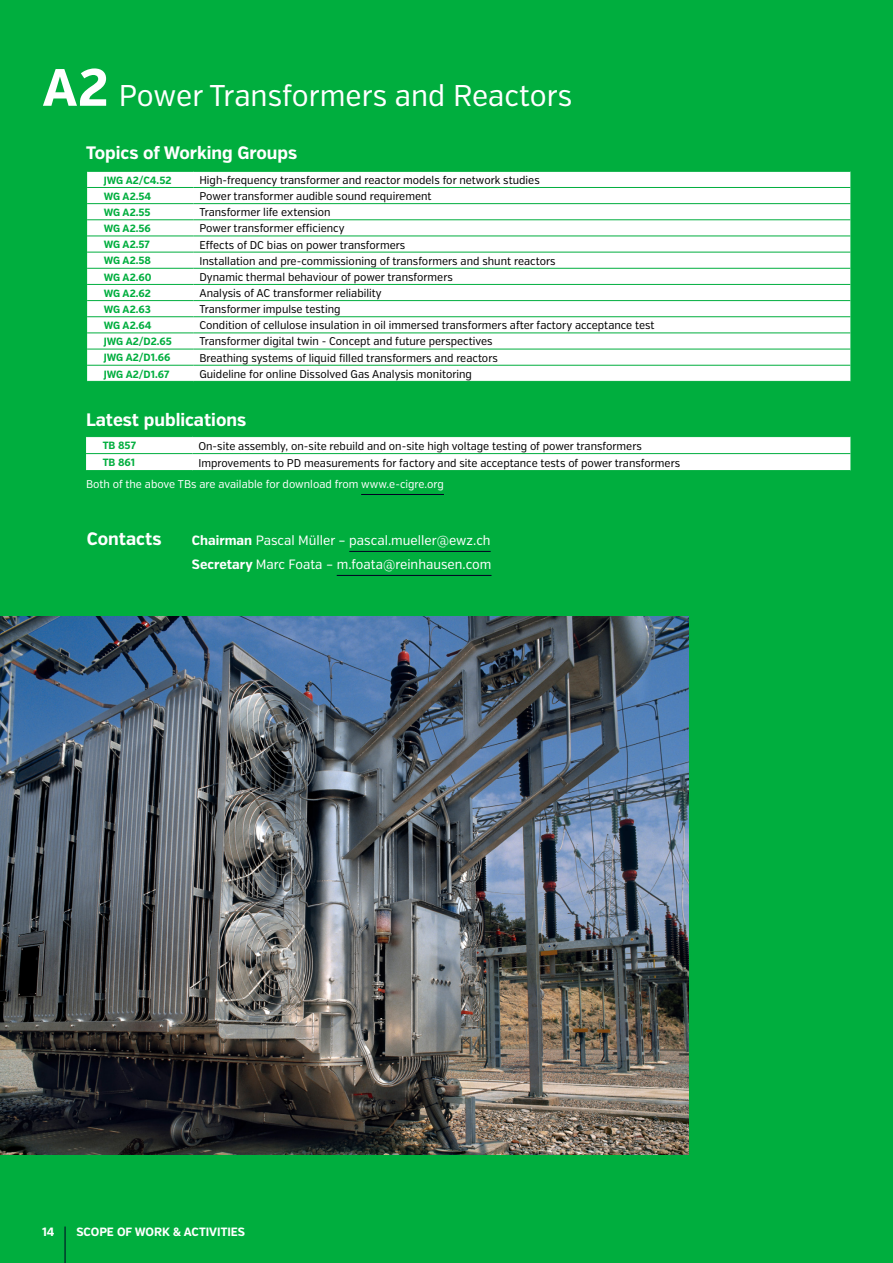
<style>
.page{position:relative;width:893px;height:1263px;background:#00ae3e}
.page>*{position:absolute;margin:0;border:0;box-sizing:border-box;transform-origin:0 0}
.t1{font:30px "Verb Cond";color:#fff}
.t2{font:700 18px "Verb Cond";color:#fff}
.t3{font:13.5px/24px "Verb Cond";color:#fff}
.t4{font:700 12px "Verb Cond";color:#fff}
.t5{font:11.25px "Verb Cond";color:#000}
.t6{font:11.25px "Verb Cond";color:#fff}
.t7{font:700 10.5px "Verb Cond";color:#00ae3e}
.s1{font-weight:700;font-size:52.5px}
.s2{font-weight:700}
</style>
<div class="page">
<img style="left:0;top:617px;width:689px;height:537px">
<div style="left:87px;top:172px;width:763px;height:209px;background:#fff"></div>
<hr style="left:87px;top:187px;width:106px;height:1px;background:#00ae3e">
<hr style="left:193px;top:187px;width:657px;height:1px;background:#00ae3e">
<hr style="left:87px;top:203px;width:106px;height:1px;background:#00ae3e">
<hr style="left:193px;top:203px;width:657px;height:1px;background:#00ae3e">
<hr style="left:87px;top:219px;width:106px;height:1px;background:#00ae3e">
<hr style="left:193px;top:219px;width:657px;height:1px;background:#00ae3e">
<hr style="left:87px;top:236px;width:106px;height:1px;background:#00ae3e">
<hr style="left:193px;top:236px;width:657px;height:1px;background:#00ae3e">
<hr style="left:87px;top:252px;width:106px;height:1px;background:#00ae3e">
<hr style="left:193px;top:252px;width:657px;height:1px;background:#00ae3e">
<hr style="left:87px;top:268px;width:106px;height:1px;background:#00ae3e">
<hr style="left:193px;top:268px;width:657px;height:1px;background:#00ae3e">
<hr style="left:87px;top:284px;width:106px;height:1px;background:#00ae3e">
<hr style="left:193px;top:284px;width:657px;height:1px;background:#00ae3e">
<hr style="left:87px;top:300px;width:106px;height:1px;background:#00ae3e">
<hr style="left:193px;top:300px;width:657px;height:1px;background:#00ae3e">
<hr style="left:87px;top:316px;width:106px;height:1px;background:#00ae3e">
<hr style="left:193px;top:316px;width:657px;height:1px;background:#00ae3e">
<hr style="left:87px;top:332px;width:106px;height:1px;background:#00ae3e">
<hr style="left:193px;top:332px;width:657px;height:1px;background:#00ae3e">
<hr style="left:87px;top:349px;width:106px;height:1px;background:#00ae3e">
<hr style="left:193px;top:349px;width:657px;height:1px;background:#00ae3e">
<hr style="left:87px;top:365px;width:106px;height:1px;background:#00ae3e">
<hr style="left:193px;top:365px;width:657px;height:1px;background:#00ae3e">
<div style="left:86px;top:437px;width:764px;height:33px;background:#fff"></div>
<hr style="left:86px;top:453px;width:106px;height:1px;background:#00ae3e">
<hr style="left:192px;top:453px;width:658px;height:1px;background:#00ae3e">
<hr style="left:361px;top:494px;width:83px;height:1px;background:#002">
<hr style="left:349px;top:551px;width:142px;height:1px;background:#002">
<hr style="left:337px;top:575px;width:154px;height:1px;background:#002">
<hr style="left:65px;top:1227px;width:1px;height:36px;background:#002">
<h1 class="t1" style="left:43px;top:77px;width:531px"><span class="s1">A2</span> Power Transformers and Reactors</h1>
<h2 class="t2" style="left:86px;top:142px;width:213px">Topics of Working Groups</h2>
<p class="t7" style="left:104px;top:174px;width:69px">JWG A2/C4.52</p>
<p class="t5" style="left:199px;top:173px;width:342px">High-frequency transformer and reactor models for network studies</p>
<p class="t7" style="left:104px;top:190px;width:49px">WG A2.54</p>
<p class="t5" style="left:199px;top:189px;width:234px">Power transformer audible sound requirement</p>
<p class="t7" style="left:104px;top:206px;width:48px">WG A2.55</p>
<p class="t5" style="left:199px;top:206px;width:133px">Transformer life extension</p>
<p class="t7" style="left:104px;top:222px;width:49px">WG A2.56</p>
<p class="t5" style="left:199px;top:222px;width:147px">Power transformer efficiency</p>
<p class="t7" style="left:104px;top:238px;width:48px">WG A2.57</p>
<p class="t5" style="left:199px;top:238px;width:207px">Effects of DC bias on power transformers</p>
<p class="t7" style="left:104px;top:254px;width:49px">WG A2.58</p>
<p class="t5" style="left:199px;top:254px;width:358px">Installation and pre-commissioning of transformers and shunt reactors</p>
<p class="t7" style="left:104px;top:271px;width:49px">WG A2.60</p>
<p class="t5" style="left:199px;top:270px;width:255px">Dynamic thermal behaviour of power transformers</p>
<p class="t7" style="left:104px;top:287px;width:49px">WG A2.62</p>
<p class="t5" style="left:199px;top:286px;width:184px">Analysis of AC transformer reliability</p>
<p class="t7" style="left:104px;top:303px;width:49px">WG A2.63</p>
<p class="t5" style="left:199px;top:303px;width:143px">Transformer impulse testing</p>
<p class="t7" style="left:104px;top:319px;width:49px">WG A2.64</p>
<p class="t5" style="left:199px;top:319px;width:457px">Condition of cellulose insulation in oil immersed transformers after factory acceptance test</p>
<p class="t7" style="left:104px;top:335px;width:70px">JWG A2/D2.65</p>
<p class="t5" style="left:199px;top:335px;width:295px">Transformer digital twin - Concept and future perspectives</p>
<p class="t7" style="left:104px;top:351px;width:68px">JWG A2/D1.66</p>
<p class="t5" style="left:199px;top:351px;width:300px">Breathing systems of liquid filled transformers and reactors</p>
<p class="t7" style="left:104px;top:367px;width:67px">JWG A2/D1.67</p>
<p class="t5" style="left:199px;top:367px;width:274px">Guideline for online Dissolved Gas Analysis monitoring</p>
<h2 class="t2" style="left:86px;top:408px;width:162px">Latest publications</h2>
<p class="t7" style="left:103px;top:439px;width:35px">TB 857</p>
<p class="t5" style="left:198px;top:439px;width:445px">On-site assembly, on-site rebuild and on-site high voltage testing of power transformers</p>
<p class="t7" style="left:103px;top:456px;width:34px">TB 861</p>
<p class="t5" style="left:198px;top:456px;width:483px">Improvements to PD measurements for factory and site acceptance tests of power transformers</p>
<p class="t6" style="left:86px;top:478px;width:359px">Both of the above TBs are available for download from www.e-cigre.org</p>
<h2 class="t2" style="left:87px;top:528px;width:76px">Contacts</h2>
<p class="t3" style="left:192px;top:529px;width:301px"><span class="s2">Chairman</span> Pascal Müller – pascal.mueller@ewz.ch<br><span class="s2">Secretary</span> Marc Foata – m.foata@reinhausen.com</p>
<p class="t4" style="left:42px;top:1225px;width:14px">14</p>
<p class="t4" style="left:76px;top:1225px;width:170px">SCOPE OF WORK &amp; ACTIVITIES</p>
</div>
